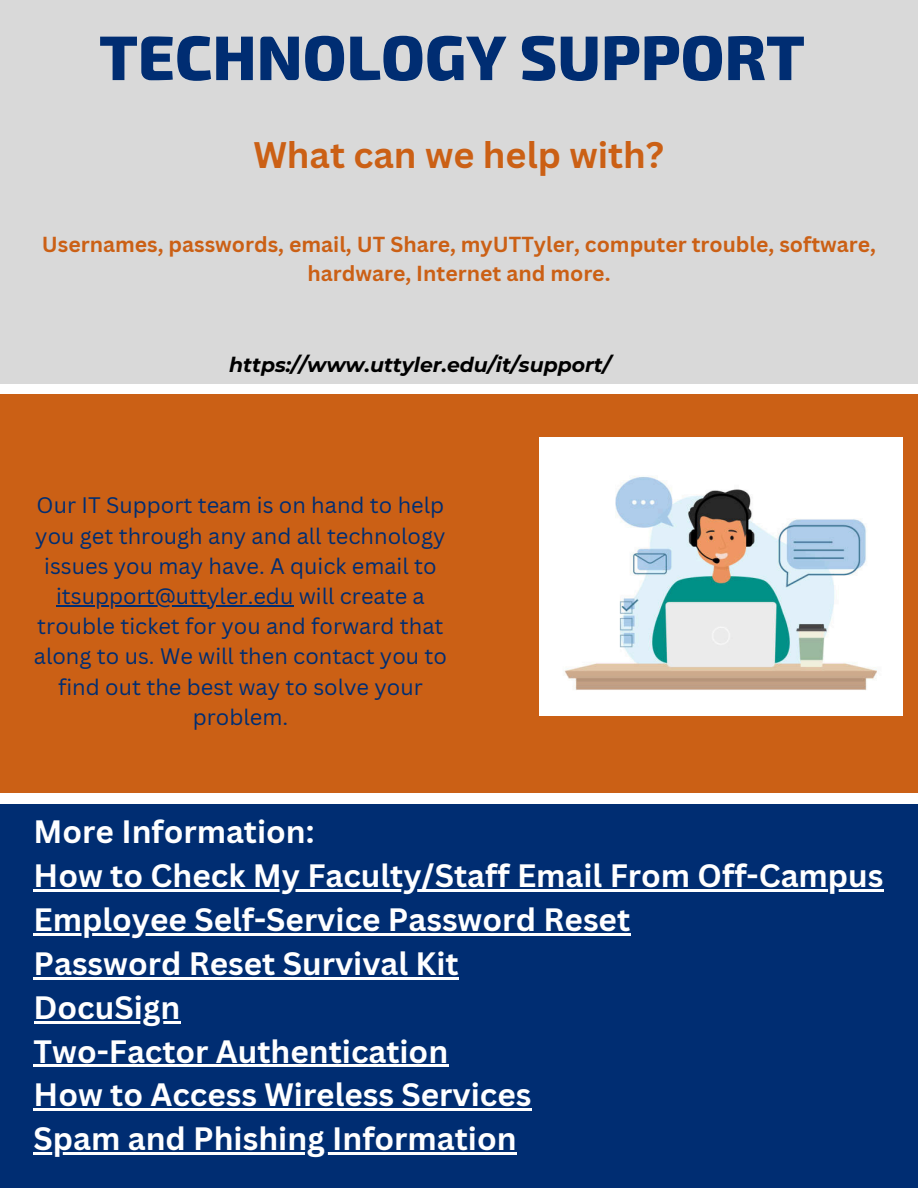
<style>
.page{position:relative;width:918px;height:1188px;background:#fff}
.page>*{position:absolute;margin:0;border:0;box-sizing:border-box;transform-origin:0 0}
.t1{font:800 63px "Exo 2";color:#002d72}
.t2{font:700 36px "Canva Sans";color:#cb6015}
.t3{font:700 31.5px/43.8px "Canva Sans";color:#fff}
.t4{font:21.9px/30.2px "Canva Sans";color:#002d72;text-align:center}
.t5{font:700 21.15px/29.2px "Canva Sans";color:#cb6015;text-align:center}
.t6{font:italic 700 20.4px "Montserrat";color:#000}
</style>
<div class="page">
<div style="left:0;top:0;width:918px;height:384px;background:#d9d9d9"></div>
<div style="left:0;top:395px;width:918px;height:398px;background:#cb6015"></div>
<div style="left:0;top:804px;width:918px;height:384px;background:#002d72"></div>
<img style="left:539px;top:438px;width:364px;height:277px">
<hr style="left:56px;top:605px;width:237px;height:1px;background:#002d72">
<hr style="left:34px;top:889px;width:850px;height:3px;background:#fff">
<hr style="left:34px;top:933px;width:482px;height:2px;background:#fff">
<hr style="left:516px;top:933px;width:114px;height:2px;background:#fff">
<hr style="left:34px;top:977px;width:425px;height:2px;background:#fff">
<hr style="left:34px;top:1021px;width:146px;height:2px;background:#fff">
<hr style="left:34px;top:1065px;width:415px;height:2px;background:#fff">
<hr style="left:34px;top:1109px;width:498px;height:2px;background:#fff">
<hr style="left:34px;top:1153px;width:483px;height:2px;background:#fff">
<h4 class="t1" style="left:99px;top:16px;width:707px">TECHNOLOGY SUPPORT</h4>
<p class="t2" style="left:253px;top:129px;width:412px">What can we help with?</p>
<p class="t5" style="left:42px;top:229px;width:836px">Usernames, passwords, email, UT Share, myUTTyler, computer trouble, software, hardware, Internet and more.</p>
<p class="t6" style="left:229px;top:352px;width:383px">https://www.uttyler.edu/it/support/</p>
<h2 class="t4" style="left:35px;top:490px;width:412px">Our IT Support team is on hand to help you get through any and all technology issues you may have. A quick email to</h2>
<h4 class="t4" style="left:34px;top:580px;width:415px">itsupport@uttyler.edu will create a trouble ticket for you and forward that along to us. We will then contact you to find out the best way to solve your problem.</h4>
<p class="t3" style="left:34px;top:809px;width:851px">More Information:<br>How to Check My Faculty/Staff Email From Off-Campus<br>Employee Self-Service Password Reset<br>Password Reset Survival Kit<br>DocuSign<br>Two-Factor Authentication<br>How to Access Wireless Services<br>Spam and Phishing Information</p>
</div>
